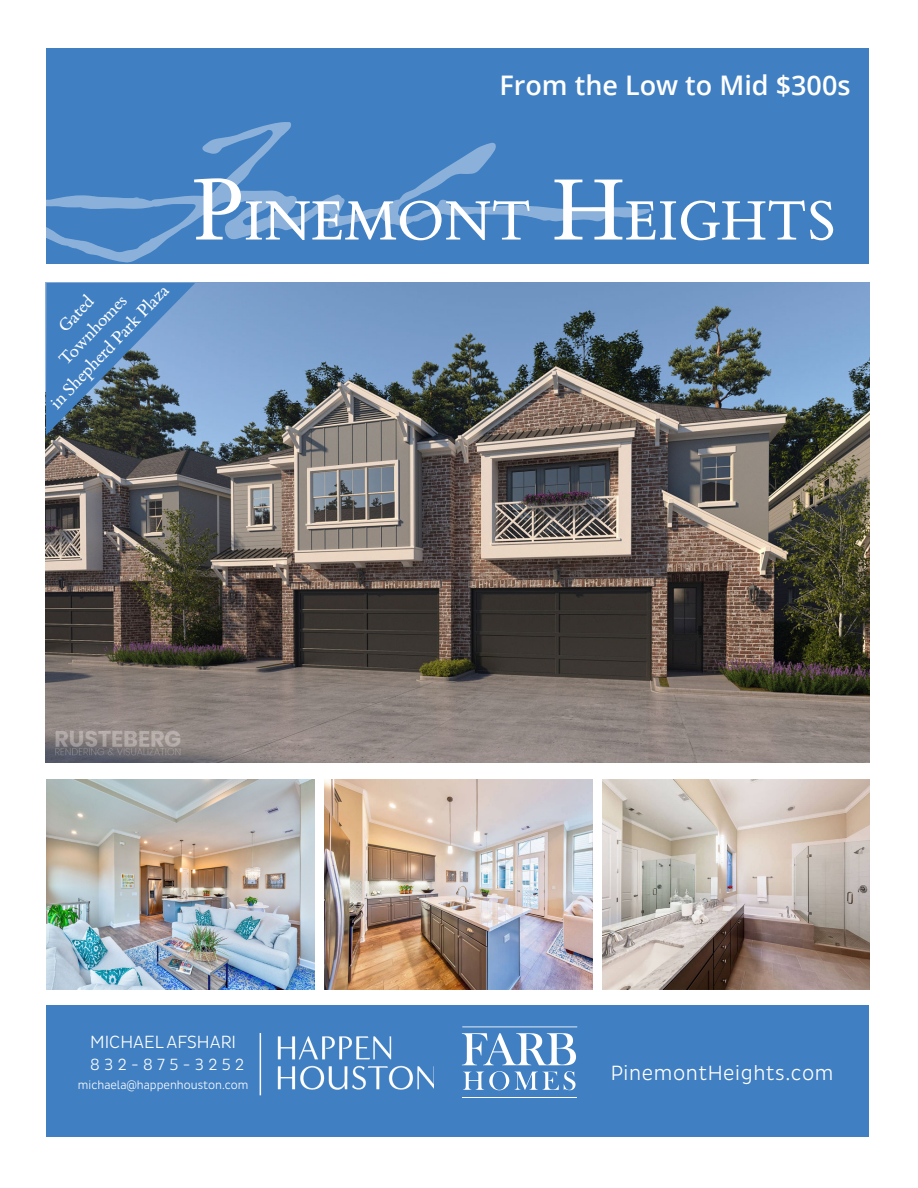
<style>
.page{position:relative;width:918px;height:1188px;background:#fff}
.page>*{position:absolute;margin:0;border:0;box-sizing:border-box;transform-origin:0 0}
.t1{font:63px "Bembo Book MT Std";color:#fff}
.t2{font:600 27px "Open Sans";color:#fff}
.t3{font:300 21px "Pluto Sans Cond";letter-spacing:.03em;color:#fff}
.t4{font:19.5px "Bembo Book MT Std";color:#fff}
.t5{font:300 18px "Pluto Sans Cond";color:#fff}
.t6{font:300 16.5px "Pluto Sans Cond";letter-spacing:.27em;color:#fff}
.t7{font:300 12px "Pluto Sans Cond";color:#fff}
.s1{font-size:99px}
</style>
<div class="page">
<div style="left:46px;top:1005px;width:823px;height:132px;background:#407fc2"></div>
<svg style="left:462px;top:1026px;width:115px;height:1px"></svg>
<hr style="left:462px;top:1098px;width:115px;height:1px;background:#fff">
<svg style="left:462px;top:1033px;width:114px;height:32px"></svg>
<svg style="left:463px;top:1071px;width:113px;height:19px"></svg>
<div style="left:46px;top:48px;width:823px;height:216px;background:#407fc2"></div>
<img style="left:46px;top:283px;width:824px;height:480px">
<svg style="left:46px;top:122px;width:604px;height:141px"></svg>
<img style="left:46px;top:779px;width:268px;height:210px">
<hr style="left:260px;top:1033px;width:1px;height:62px;background:#fff">
<img style="left:324px;top:779px;width:268px;height:210px">
<img style="left:602px;top:779px;width:268px;height:210px">
<svg style="left:46px;top:283px;width:149px;height:152px;background:#4e77a0"></svg>
<img style="left:277px;top:1036px;width:157px;height:54px">
<p class="t2" style="left:499px;top:67px;width:353px">From the Low to Mid $300s</p>
<p class="t4" style="left:44px;top:397px;width:165px;rotate:-47deg">in Shepherd Park Plaza</p>
<p class="t4" style="left:52px;top:320px;width:45px;rotate:-47deg">Gated</p>
<p class="t4" style="left:53px;top:354px;width:91px;rotate:-47deg">Townhomes</p>
<p class="t1" style="left:192px;top:178px;width:645px"><span class="s1">P</span>INEMONT <span class="s1">H</span>EIGHTS</p>
<p class="t5" style="left:90px;top:1032px;width:147px">MICHAEL AFSHARI</p>
<p class="t6" style="left:90px;top:1055px;width:156px">832-875-3252</p>
<p class="t7" style="left:78px;top:1078px;width:172px">michaela@happenhouston.com</p>
<p class="t3" style="left:611px;top:1061px;width:224px">PinemontHeights.com</p>
</div>
